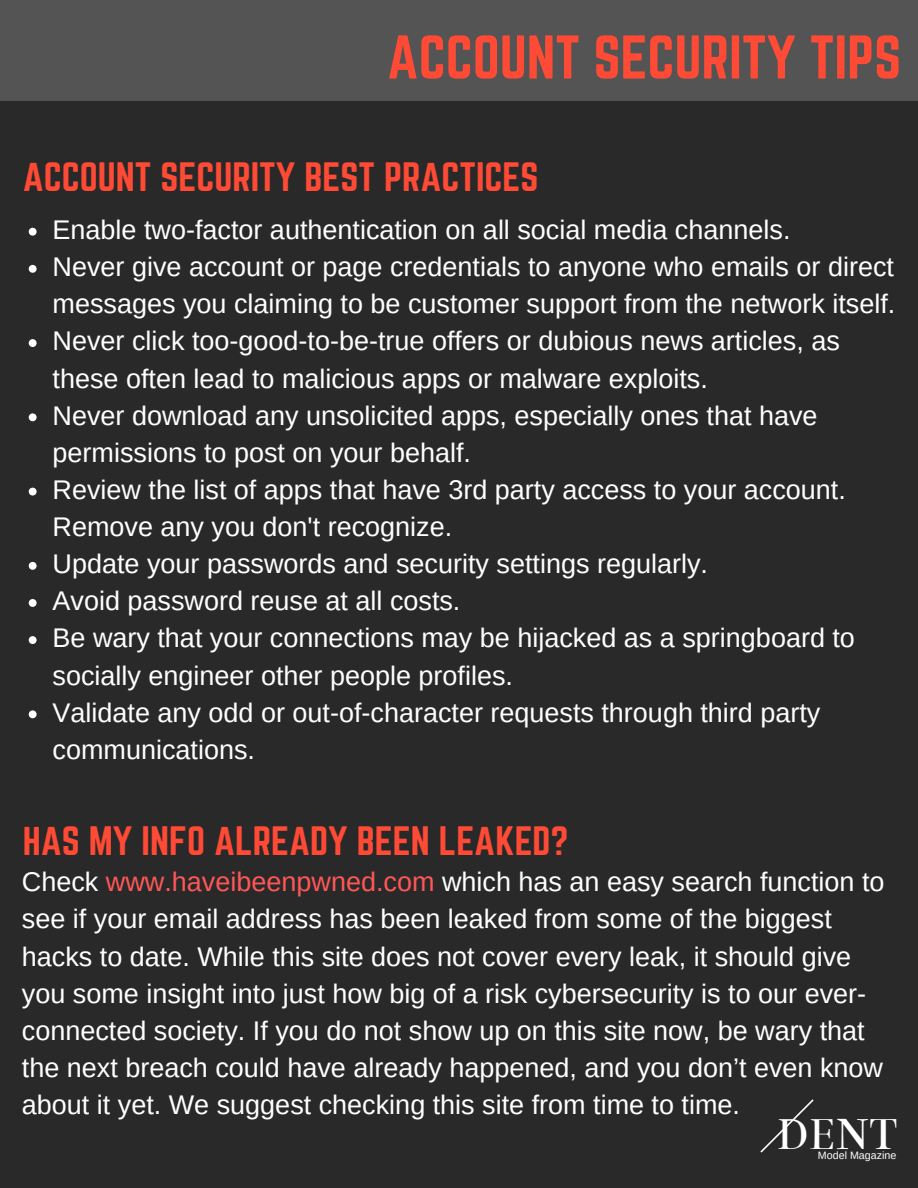
<style>
.page{position:relative;width:918px;height:1188px;background:#292929}
.page>*{position:absolute;margin:0;border:0;box-sizing:border-box;transform-origin:0 0}
.t1{font:54px "Norwester";color:#ff4a35}
.t2{font:48.9px "Bentham";color:#fff}
.t3{font:36px "Norwester";color:#ff4a35}
.t4{font:27px/37.2px "Arimo";color:#fff}
.t5{font:10.65px "Arimo";color:#fff}
.s1{color:#ff5757}
</style>
<div class="page">
<div style="left:0;top:0;width:918px;height:100px;background:#545454"></div>
<svg style="left:760px;top:1099px;width:54px;height:54px"></svg>
<svg style="left:29px;top:228px;width:8px;height:8px"></svg>
<svg style="left:29px;top:265px;width:8px;height:8px"></svg>
<svg style="left:29px;top:339px;width:8px;height:8px"></svg>
<svg style="left:29px;top:413px;width:8px;height:8px"></svg>
<svg style="left:29px;top:488px;width:8px;height:8px"></svg>
<svg style="left:29px;top:562px;width:8px;height:8px"></svg>
<svg style="left:29px;top:599px;width:8px;height:8px"></svg>
<svg style="left:29px;top:636px;width:8px;height:8px"></svg>
<svg style="left:29px;top:710px;width:8px;height:8px"></svg>
<h1 class="t1" style="left:387px;top:31px;width:516px">ACCOUNT SECURITY TIPS</h1>
<h3 class="t3" style="left:23px;top:160px;width:517px">ACCOUNT SECURITY BEST PRACTICES</h3>
<p class="t4" style="left:53px;top:211px;width:844px">Enable two-factor authentication on all social media channels.<br>Never give account or page credentials to anyone who emails or direct messages you claiming to be customer support from the network itself.<br>Never click too-good-to-be-true offers or dubious news articles, as these often lead to malicious apps or malware exploits.<br>Never download any unsolicited apps, especially ones that have permissions to post on your behalf.<br>Review the list of apps that have 3rd party access to your account.<br>Remove any you don't recognize.<br>Update your passwords and security settings regularly.<br>Avoid password reuse at all costs.<br>Be wary that your connections may be hijacked as a springboard to socially engineer other people profiles.<br>Validate any odd or out-of-character requests through third party communications.</p>
<h3 class="t3" style="left:23px;top:823px;width:547px">HAS MY INFO ALREADY BEEN LEAKED?</h3>
<p class="t4" style="left:22px;top:863px;width:864px">Check <span class="s1">www.haveibeenpwned.com</span> which has an easy search function to see if your email address has been leaked from some of the biggest hacks to date. While this site does not cover every leak, it should give you some insight into just how big of a risk cybersecurity is to our ever&shy;connected society. If you do not show up on this site now, be wary that the next breach could have already happened, and you don’t even know about it yet. We suggest checking this site from time to time.</p>
<h2 class="t2" style="left:776px;top:1107px;width:123px">DENT</h2>
<p class="t5" style="left:818px;top:1150px;width:80px">Model Magazine</p>
</div>
